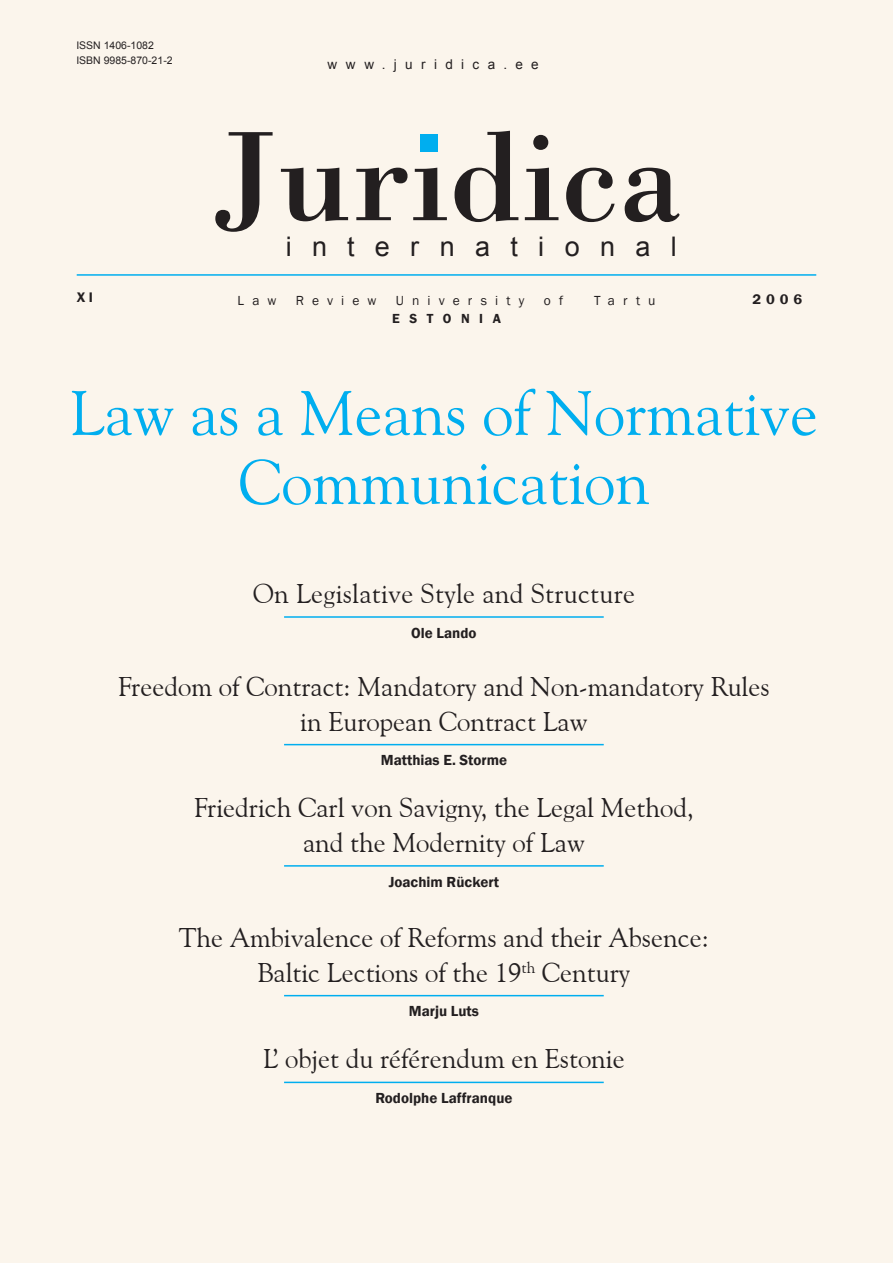
<style>
.page{position:relative;width:893px;height:1263px;background:#fbf5ec}
.page>*{position:absolute;margin:0;border:0;box-sizing:border-box;transform-origin:0 0}
.pealkiri_kaanel{font:63px/69px "Goudy Old Style BT";color:#00aeef;text-align:center}
.pealkiri_kaanel-2{font:27px/34.5px "Goudy Old Style BT";color:#231f20;text-align:center}
.t1{font:27px "Arial";letter-spacing:.75em;color:#231f20}
.autor_--_joon_üleval{font:600 15px "Franklin Gothic";color:#231f20}
.t2{font:600 14.25px "Franklin Gothic";letter-spacing:.325em;color:#231f20;scale:1.05 1}
.t3{font:600 14.25px "Franklin Gothic";letter-spacing:.325em;color:#231f20}
.t4{font:13.5px "Franklin Gothic";letter-spacing:.6em;color:#231f20}
.t5{font:13.5px "Arial";letter-spacing:.62em;color:#231f20}
.t6{font:600 13.5px "Franklin Gothic";letter-spacing:.7em;color:#231f20}
.t7{font:10.5px "Arial";color:#231f20}
</style>
<div class="page">
<svg style="left:215px;top:131px;width:465px;height:101px"></svg>
<div style="left:420px;top:134px;width:17px;height:17px;background:#00aeef"></div>
<hr style="left:284px;top:616px;width:320px;height:2px;background:#00aeef">
<hr style="left:284px;top:744px;width:320px;height:1px;background:#00aeef">
<hr style="left:284px;top:865px;width:320px;height:2px;background:#00aeef">
<hr style="left:284px;top:995px;width:320px;height:1px;background:#00aeef">
<hr style="left:284px;top:1082px;width:320px;height:1px;background:#00aeef">
<hr style="left:77px;top:274px;width:739px;height:2px;background:#00aeef">
<p class="t7" style="left:76px;top:38px;width:79px">ISSN 1406-1082</p>
<p class="t7" style="left:76px;top:53px;width:98px">ISBN 9985-870-21-2</p>
<p class="t5" style="left:327px;top:56px;width:213px">www.juridica.ee</p>
<p class="t1" style="left:286px;top:228px;width:392px">international</p>
<p class="t3" style="left:77px;top:289px;width:18px">XI</p>
<p class="t4" style="left:237px;top:292px;width:40px">Law</p>
<p class="t4" style="left:296px;top:292px;width:82px">Review</p>
<p class="t4" style="left:396px;top:292px;width:130px">University</p>
<p class="t4" style="left:544px;top:292px;width:21px">o f</p>
<p class="t4" style="left:594px;top:292px;width:63px">Tartu</p>
<p class="t2" style="left:752px;top:290px;width:49px">2006</p>
<p class="t6" style="left:392px;top:310px;width:110px">Estoni a</p>
<p class="pealkiri_kaanel" style="left:70px;top:377px;width:750px">Law as a Means of Normative<br>Communication</p>
<p class="pealkiri_kaanel-2" style="left:253px;top:576px;width:384px">On Legislative Style and Structure</p>
<p class="autor_--_joon_üleval" style="left:411px;top:623px;width:67px">Ole Lando</p>
<p class="pealkiri_kaanel-2" style="left:118px;top:669px;width:653px">Freedom of Contract: Mandatory and Non-mandatory Rules in European Contract Law</p>
<p class="autor_--_joon_üleval" style="left:381px;top:751px;width:128px">Matthias E. Storme</p>
<p class="pealkiri_kaanel-2" style="left:194px;top:790px;width:501px">Friedrich Carl von Savigny, the Legal Method, and the Modernity of Law</p>
<p class="autor_--_joon_üleval" style="left:389px;top:872px;width:112px">Joachim Rückert</p>
<p class="pealkiri_kaanel-2" style="left:179px;top:920px;width:532px">The Ambivalence of Reforms and their Absence:<br>Baltic Lections of the 19<sup>th</sup> Century</p>
<p class="autor_--_joon_üleval" style="left:409px;top:1002px;width:72px">Marju Luts</p>
<p class="pealkiri_kaanel-2" style="left:263px;top:1041px;width:363px">L’ objet du référendum en Estonie</p>
<p class="autor_--_joon_üleval" style="left:375px;top:1089px;width:139px">Rodolphe Laffranque</p>
</div>
